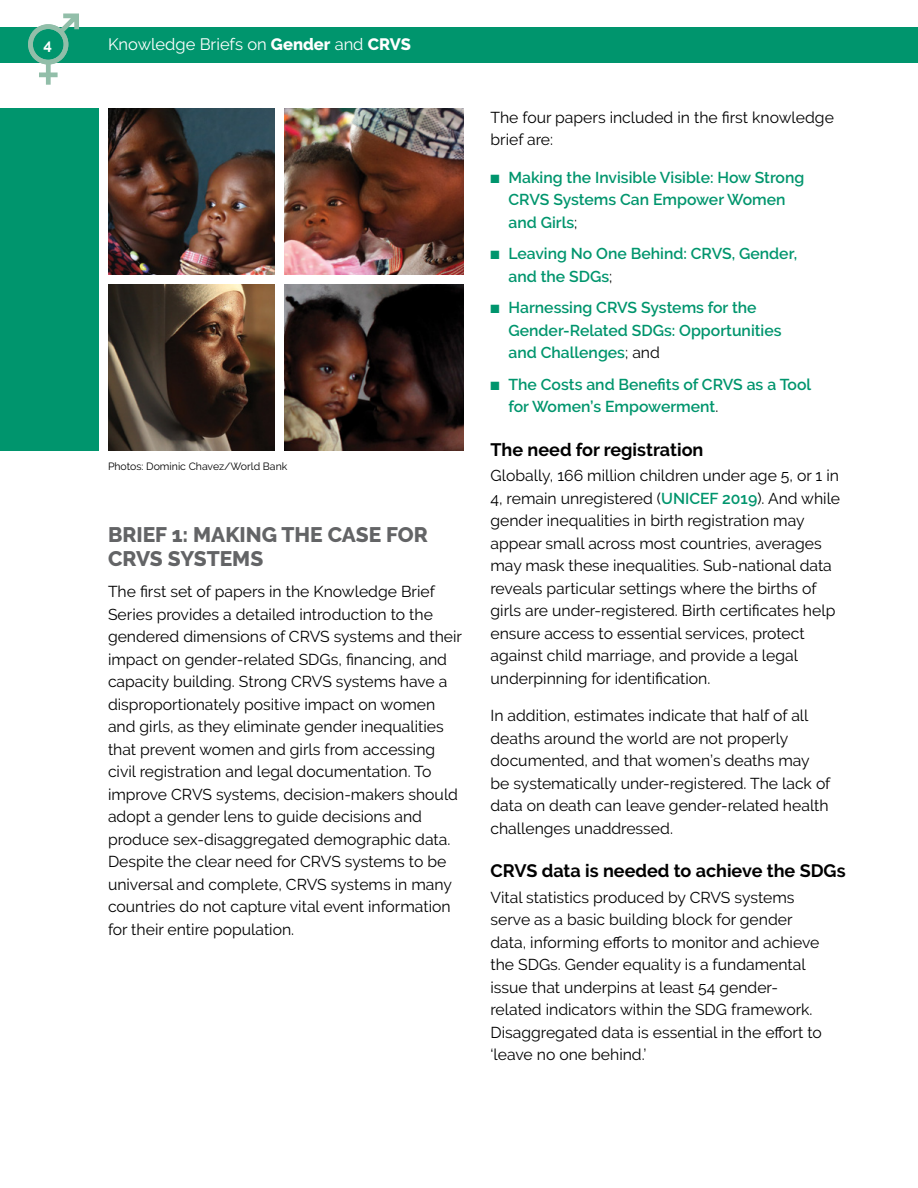
<style>
.page{position:relative;width:918px;height:1188px;background:#fff}
.page>*{position:absolute;margin:0;border:0;box-sizing:border-box;transform-origin:0 0}
.t1{font:800 21px/24px "Raleway";color:#636466}
.t2{font:700 18px "Raleway";color:#000}
.t3{font:16.5px "Raleway";color:#fff}
.t4{font:15.75px/22.5px "Raleway";color:#000}
.t5{font:600 15.75px/22.5px "Raleway";color:#00956d}
.t6{font:700 15px "Raleway";color:#fff}
.photo_credit{font:10.5px "Raleway";color:#000}
.s1{font-weight:800}
.s2{font-weight:400;color:#000}
.s3{font-weight:600;color:#00956d}
</style>
<div class="page">
<div style="left:0;top:27px;width:918px;height:36px;background:#00956d"></div>
<svg style="left:28px;top:14px;width:51px;height:71px"></svg>
<img style="left:284px;top:284px;width:180px;height:167px">
<img style="left:284px;top:108px;width:180px;height:167px">
<img style="left:108px;top:284px;width:167px;height:167px">
<img style="left:108px;top:108px;width:167px;height:167px">
<div style="left:0;top:108px;width:98px;height:343px;background:#00956d"></div>
<p class="t6" style="left:43px;top:36px;width:10px">4</p>
<p class="t3" style="left:108px;top:35px;width:304px">Knowledge Briefs on <span class="s1">Gender</span> and <span class="s1">CRVS</span></p>
<p class="photo_credit" style="left:108px;top:460px;width:181px">Photos: Dominic Chavez/World Bank</p>
<h2 class="t1" style="left:108px;top:523px;width:321px">BRIEF 1: MAKING THE CASE FOR<br>CRVS SYSTEMS</h2>
<p class="t4" style="left:108px;top:580px;width:356px">The first set of papers in the Knowledge Brief Series provides a detailed introduction to the gendered dimensions of CRVS systems and their impact on gender-related SDGs, financing, and capacity building. Strong CRVS systems have a disproportionately positive impact on women and girls, as they eliminate gender inequalities that prevent women and girls from accessing civil registration and legal documentation. To improve CRVS systems, decision-makers should adopt a gender lens to guide decisions and produce sex-disaggregated demographic data.<br>Despite the clear need for CRVS systems to be universal and complete, CRVS systems in many countries do not capture vital event information for their entire population.</p>
<p class="t4" style="left:490px;top:106px;width:345px">The four papers included in the first knowledge brief are:</p>
<p class="t5" style="left:508px;top:166px;width:297px;text-indent:-18px">■ Making the Invisible Visible: How Strong<br>CRVS Systems Can Empower Women and Girls<span class="s2">;</span></p>
<p class="t5" style="left:508px;top:243px;width:290px;text-indent:-18px">■ Leaving No One Behind: CRVS, Gender, and the SDGs<span class="s2">;</span></p>
<p class="t5" style="left:508px;top:297px;width:275px;text-indent:-18px">■ Harnessing CRVS Systems for the<br>Gender‑Related SDGs: Opportunities and Challenges<span class="s2">; and</span></p>
<p class="t5" style="left:508px;top:373px;width:304px;text-indent:-18px">■ The Costs and Benefits of CRVS as a Tool for Women’s Empowerment<span class="s2">.</span></p>
<h3 class="t2" style="left:490px;top:439px;width:214px">The need for registration</h3>
<p class="t4" style="left:490px;top:464px;width:351px">Globally, 166 million children under age 5, or 1 in 4, remain unregistered (<span class="s3">UNICEF 2019</span>). And while gender inequalities in birth registration may appear small across most countries, averages may mask these inequalities. Sub-national data reveals particular settings where the births of girls are under-registered. Birth certificates help ensure access to essential services, protect against child marriage, and provide a legal underpinning for identification.</p>
<p class="t4" style="left:490px;top:704px;width:341px">In addition, estimates indicate that half of all deaths around the world are not properly documented, and that women’s deaths may be systematically under-registered. The lack of data on death can leave gender-related health challenges unaddressed.</p>
<h3 class="t2" style="left:490px;top:861px;width:357px">CRVS data is needed to achieve the SDGs</h3>
<p class="t4" style="left:490px;top:886px;width:333px">Vital statistics produced by CRVS systems serve as a basic building block for gender data, informing efforts to monitor and achieve the SDGs. Gender equality is a fundamental issue that underpins at least 54 gender&shy;related indicators within the SDG framework.<br>Disaggregated data is essential in the effort to ‘leave no one behind.’</p>
</div>
